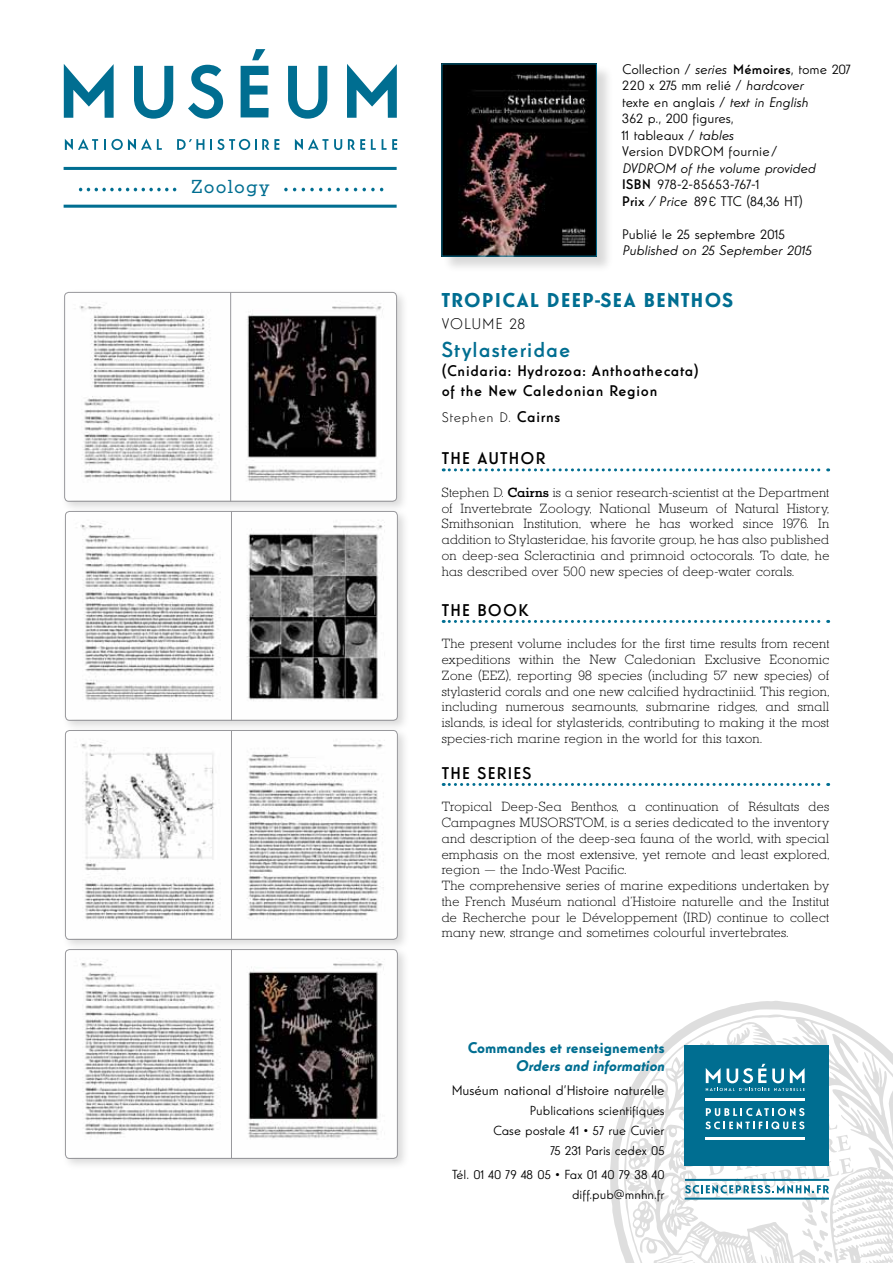
<style>
.page{position:relative;width:893px;height:1263px;background:#fff}
.page>*{position:absolute;margin:0;border:0;box-sizing:border-box;transform-origin:0 0}
.t1{font:500 21px "Guildford Pro";letter-spacing:.05em;color:#006e91}
.t2{font:700 19.5px "Guildford Pro";letter-spacing:.075em;color:#006e91}
.t3{font:18px "Karnak Pro";letter-spacing:.08em;color:#006e91}
.t4{font:500 16.5px "Guildford Pro";letter-spacing:.075em;color:#000}
.t5{font:500 15px/19.5px "Guildford Pro";letter-spacing:.05em;color:#000}
.t6{font:700 15px "Guildford Pro";color:#006e91}
.t7{font:italic 700 15px "Guildford Pro";color:#006e91}
.t8{font:300 15px "Guildford Pro";letter-spacing:.04em;color:#000}
.t9{font:13.5px/16.5px "Guildford Pro";color:#000}
.t10{font:13.5px/16.5px "Guildford Pro";letter-spacing:.025em;color:#000}
.t11{font:italic 13.5px "Guildford Pro";color:#000}
.t12{font:300 13.5px "Guildford Pro";letter-spacing:.05em;color:#000}
.t13{font:300 12.75px/15.8px "Karnak Pro";letter-spacing:.025em;color:#000;text-align:justify}
.t14{font:12.75px/20px "Guildford Pro";color:#000;text-align:right}
.s1{font-style:italic}
.s2{font-weight:500}
.s3{font-weight:500;font-size:15px}
.s4{font-weight:700}
</style>
<div class="page">
<svg style="left:64px;top:64px;width:50px;height:54px"></svg>
<svg style="left:134px;top:66px;width:39px;height:53px"></svg>
<svg style="left:188px;top:65px;width:35px;height:54px"></svg>
<svg style="left:288px;top:66px;width:39px;height:53px"></svg>
<svg style="left:347px;top:64px;width:50px;height:54px"></svg>
<svg style="left:241px;top:66px;width:28px;height:51px"></svg>
<svg style="left:252px;top:49px;width:13px;height:11px"></svg>
<svg style="left:65px;top:139px;width:33px;height:11px"></svg>
<svg style="left:104px;top:139px;width:58px;height:11px"></svg>
<svg style="left:210px;top:139px;width:46px;height:11px"></svg>
<svg style="left:262px;top:139px;width:17px;height:11px"></svg>
<svg style="left:295px;top:139px;width:33px;height:11px"></svg>
<svg style="left:334px;top:139px;width:8px;height:11px"></svg>
<svg style="left:348px;top:139px;width:17px;height:11px"></svg>
<svg style="left:371px;top:139px;width:5px;height:11px"></svg>
<svg style="left:382px;top:139px;width:15px;height:11px"></svg>
<svg style="left:177px;top:139px;width:27px;height:11px"></svg>
<hr style="left:64px;top:167px;width:333px;height:3px;background:#006e91">
<hr style="left:64px;top:205px;width:333px;height:3px;background:#006e91">
<svg style="left:610px;top:1001px;width:283px;height:256px"></svg>
<svg style="left:624px;top:1072px;width:269px;height:191px"></svg>
<svg style="left:443px;top:468px;width:386px;height:3px"></svg>
<svg style="left:443px;top:620px;width:386px;height:3px"></svg>
<svg style="left:443px;top:783px;width:386px;height:3px"></svg>
<div style="left:442px;top:64px;width:172px;height:209px;background:#000;opacity:.15"></div>
<svg style="left:441px;top:64px;width:156px;height:193px"></svg>
<div style="left:60px;top:288px;width:349px;height:226px;background:#000;opacity:.15"></div>
<img style="left:65px;top:292px;width:332px;height:208px">
<div style="left:64px;top:292px;width:333px;height:209px;border:1px solid #98989c;border-radius:4px"></div>
<hr style="left:230px;top:292px;width:1px;height:209px;background:#98989c">
<div style="left:61px;top:507px;width:349px;height:226px;background:#000;opacity:.15"></div>
<img style="left:65px;top:511px;width:332px;height:208px">
<div style="left:65px;top:511px;width:333px;height:210px;border:1px solid #98989c;border-radius:4px"></div>
<hr style="left:231px;top:511px;width:1px;height:210px;background:#98989c">
<div style="left:61px;top:726px;width:349px;height:226px;background:#000;opacity:.15"></div>
<img style="left:65px;top:730px;width:332px;height:208px">
<div style="left:65px;top:730px;width:333px;height:210px;border:1px solid #98989c;border-radius:4px"></div>
<hr style="left:231px;top:730px;width:1px;height:210px;background:#98989c">
<div style="left:61px;top:945px;width:349px;height:226px;background:#000;opacity:.15"></div>
<img style="left:65px;top:949px;width:332px;height:208px">
<div style="left:65px;top:949px;width:333px;height:210px;border:1px solid #98989c;border-radius:4px"></div>
<hr style="left:231px;top:949px;width:1px;height:210px;background:#98989c">
<svg style="left:284px;top:188px;width:12px;height:3px"></svg>
<svg style="left:328px;top:188px;width:55px;height:3px"></svg>
<svg style="left:302px;top:188px;width:20px;height:3px"></svg>
<svg style="left:79px;top:188px;width:97px;height:3px"></svg>
<svg style="left:685px;top:1022px;width:186px;height:241px"></svg>
<hr style="left:685px;top:1197px;width:144px;height:2px;background:#006e91">
<hr style="left:685px;top:1179px;width:144px;height:2px;background:#006e91">
<h3 class="t3" style="left:192px;top:175px;width:79px">Zoology</h3>
<p class="t9" style="left:622px;top:61px;width:230px">Collection / <span class="s1">series</span> <span class="s2">Mémoires</span>, tome 207<br>220 x 275 mm relié / <span class="s1">hardcover<br></span>texte en anglais / <span class="s1">text in English<br></span>362 p., 200 figures,<br>11 tableaux / <span class="s1">tables<br></span>Version DVDROM fournie/</p>
<p class="t10" style="left:622px;top:160px;width:195px"><span class="s1">DVDROM of the volume provided<br></span><span class="s2">ISBN</span> 978-2-85653-767-1<br><span class="s2">Prix</span> <span class="s1">/ Price</span> 89€ TTC (84,36 HT)</p>
<p class="t9" style="left:622px;top:226px;width:164px">Publié le 25 septembre 2015</p>
<p class="t11" style="left:622px;top:242px;width:191px">Published on 25 September 2015</p>
<h2 class="t2" style="left:442px;top:287px;width:290px">Tropical Deep-Sea Benthos</h2>
<p class="t8" style="left:442px;top:314px;width:85px">VOLUME 28</p>
<h1 class="t1" style="left:442px;top:335px;width:130px">Stylasteridae</h1>
<p class="t5" style="left:442px;top:361px;width:258px">(Cnidaria: Hydrozoa: Anthoathecata) of the New Caledonian Region</p>
<p class="t12" style="left:442px;top:409px;width:120px">STEPHEN D. <span class="s3">Cairns</span></p>
<p class="t4" style="left:442px;top:447px;width:101px">Th e AUTHor</p>
<p class="t13" style="left:442px;top:484px;width:389px">Stephen D. <span class="s2">Cairns</span> is a senior research-scientist at the Department of Invertebrate Zoology, National Museum of Natural History, Smithsonian Institution, where he has worked since 1976. In addition to Stylasteridae, his favorite group, he has also published on deep-sea Scleractinia and primnoid octocorals. To date, he has described over 500 new species of deep-water corals.</p>
<p class="t4" style="left:442px;top:599px;width:88px">THE BOOK</p>
<p class="t13" style="left:442px;top:636px;width:389px">The present volume includes for the first time results from recent expeditions within the New Caledonian Exclusive Economic Zone (EEZ), reporting 98 species (including 57 new species) of stylasterid corals and one new calcified hydractiniid. This region, including numerous seamounts, submarine ridges, and small islands, is ideal for stylasterids, contributing to making it the most species-rich marine region in the world for this taxon.</p>
<p class="t4" style="left:442px;top:762px;width:89px">THE series</p>
<p class="t13" style="left:442px;top:799px;width:389px;text-align:left">Tropical Deep-Sea Benthos, a continuation of Résultats des Campagnes MUSORSTOM, is a series dedicated to the inventory and description of the deep-sea fauna of the world, with special emphasis on the most extensive, yet remote and least explored, region — the Indo-West Pacific.<br>The comprehensive series of marine expeditions undertaken by the French Muséum national d’Histoire naturelle and the Institut de Recherche pour le Développement (IRD) continue to collect many new, strange and sometimes colourful invertebrates.</p>
<p class="t6" style="left:468px;top:1038px;width:198px">Commandes et renseignements</p>
<p class="t7" style="left:516px;top:1056px;width:154px">Orders and information</p>
<p class="t9" style="left:452px;top:1082px;width:214px">Muséum national d’Histoire naturelle</p>
<p class="t14" style="left:493px;top:1100px;width:173px">Publications scientifiques<br>Case postale 41 <span class="s4">•</span> 57 rue Cuvier<br>75 231 Paris cedex 05</p>
<p class="t14" style="left:452px;top:1164px;width:214px">Tél. 01 40 79 48 05 <span class="s4">•</span> Fax 01 40 79 38 40 diff.pub@mnhn.fr</p>
</div>
